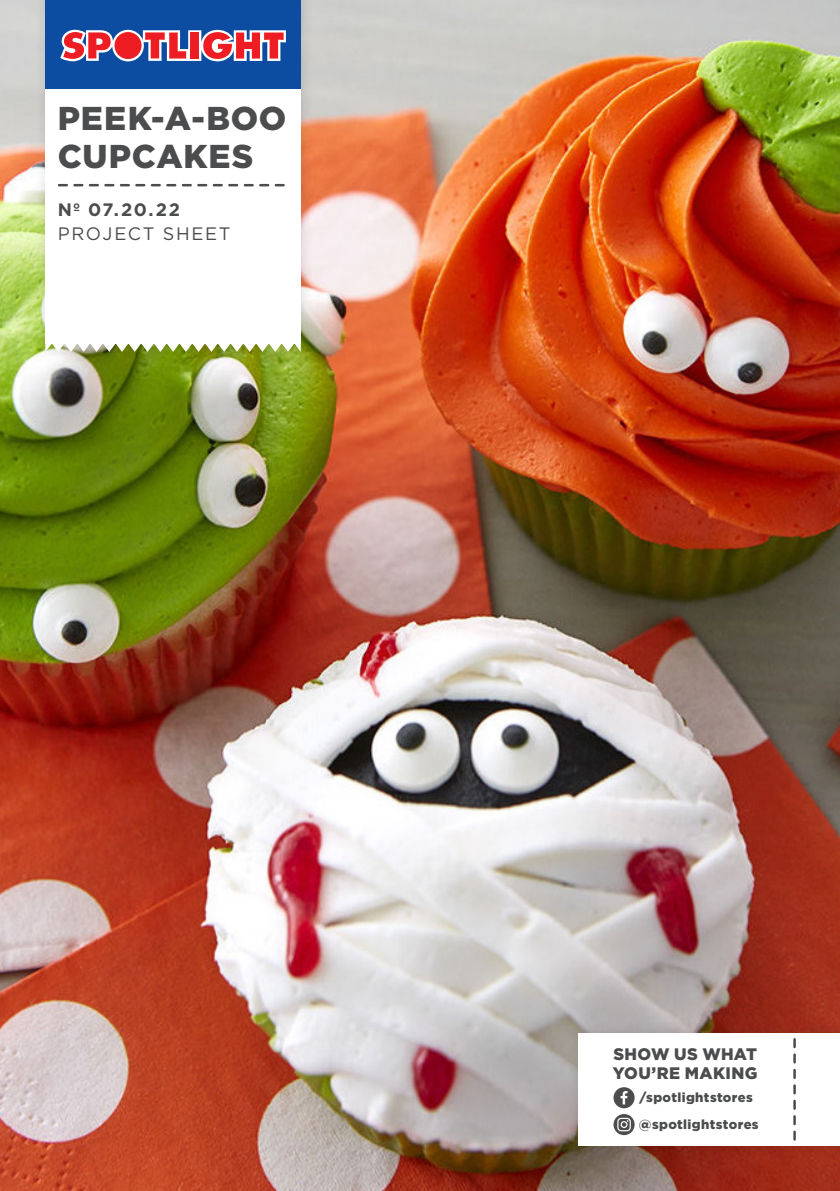
<style>
.page{position:relative;width:840px;height:1191px;background:#fff}
.page>*{position:absolute;margin:0;border:0;box-sizing:border-box;transform-origin:0 0}
.t1{font:900 33px "Gotham";letter-spacing:.025em;color:#4b4c4d}
.t2{font:18px/24px "Gotham";letter-spacing:.095em;color:#4b4c4d}
.t3{font:900 16.6px/19.4px "Gotham";letter-spacing:.02em;color:#4b4c4d}
.t4{font:900 13px/26.8px "Gotham";letter-spacing:.025em;color:#4b4c4d}
.s1{font-weight:700}
</style>
<div class="page">
<img style="left:0;top:0;width:839px;height:1191px">
<div style="left:566px;top:1022px;width:273px;height:137px;background:#231f20;opacity:.15"></div>
<div style="left:577px;top:1033px;width:262px;height:112px;background:#fff"></div>
<svg style="left:793px;top:1039px;width:2px;height:100px"></svg>
<div style="left:613px;top:1087px;width:21px;height:21px;background:#4b4c4d;border-radius:50%"></div>
<svg style="left:620px;top:1091px;width:7px;height:13px"></svg>
<svg style="left:613px;top:1114px;width:21px;height:21px"></svg>
<svg style="left:617px;top:1117px;width:13px;height:14px"></svg>
<div style="left:34px;top:0;width:280px;height:363px;background:#231f20;opacity:.15"></div>
<div style="left:45px;top:0;width:255px;height:89px;background:#0d4da1"></div>
<svg style="left:60px;top:30px;width:226px;height:31px;background:#c96f82"></svg>
<svg style="left:45px;top:343px;width:255px;height:9px"></svg>
<div style="left:45px;top:89px;width:255px;height:254px;background:#fff"></div>
<svg style="left:59px;top:184px;width:224px;height:2px"></svg>
<p class="t1" style="left:58px;top:95px;width:230px">PEEK-A-BOO</p>
<p class="t1" style="left:58px;top:134px;width:197px">CUPCAKES</p>
<p class="t2" style="left:58px;top:197px;width:174px"><span class="s1">Nº 07.20.22<br></span>PROJECT SHEET</p>
<p class="t3" style="left:612px;top:1043px;width:146px">SHOW US WHAT<br>YOU’RE MAKING</p>
<p class="t4" style="left:638px;top:1084px;width:121px">/spotlightstores @spotlightstores</p>
</div>
